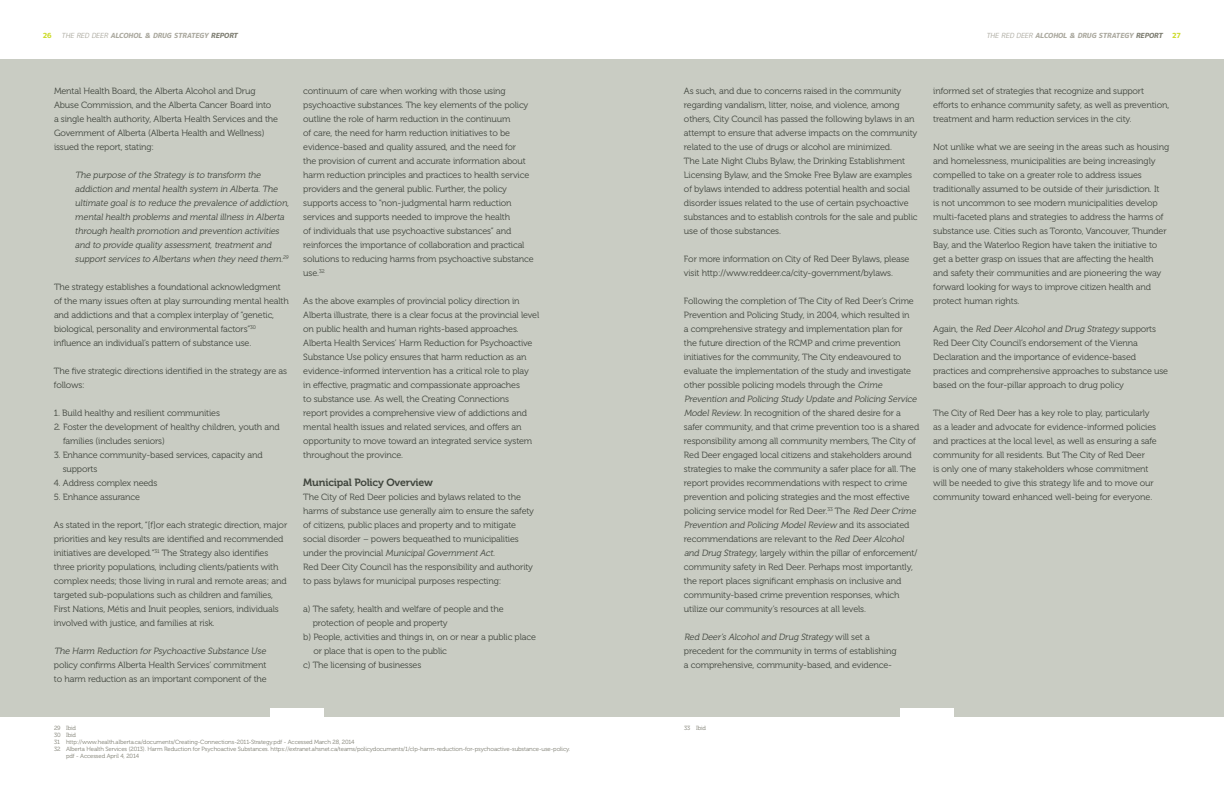
<style>
.page{position:relative;width:1224px;height:792px;background:#fff}
.page>*{position:absolute;margin:0;border:0;box-sizing:border-box;transform-origin:0 0}
.Body_Copy{font:10.5px "Museo 700";letter-spacing:-.015em;color:#40453d}
.Body_Copy-2{font:9px/14px "Museo 300";letter-spacing:-.015em;color:#40453d}
.Body_Copy-3{font:italic 9px/14px "Museo 300";color:#40453d}
.t1{font:italic 7px "mplus 1 c heavy";color:#aba99f}
.t2{font:7px "mplus 1 c heavy";color:#ccdb29}
.Subscript{font:6px/7px "Museo 300";letter-spacing:-.015em;color:#7e7e72}
.s1{font-family:"mplus 1 c regular"}
.s2{color:#7e7e72}
.s3{font-style:italic}
</style>
<div class="page">
<div style="left:0;top:59px;width:1224px;height:658px;background:#c9ccc3"></div>
<div style="left:271px;top:708px;width:53px;height:20px;background:#fff"></div>
<div style="left:901px;top:708px;width:53px;height:12px;background:#fff"></div>
<p class="t2" style="left:43px;top:32px;width:10px">26</p>
<p class="t1" style="left:61px;top:32px;width:180px"><span class="s1">THE RED DEER</span> ALCOHOL &amp; DRUG STRATEGY <span class="s2">REPORT</span></p>
<p class="t1" style="left:986px;top:32px;width:180px"><span class="s1">THE RED DEER</span> ALCOHOL &amp; DRUG STRATEGY <span class="s2">REPORT</span></p>
<p class="t2" style="left:1172px;top:32px;width:10px">27</p>
<p class="Body_Copy-2" style="left:54px;top:84px;width:226px">Mental Health Board, the Alberta Alcohol and Drug Abuse Commission, and the Alberta Cancer Board into a single health authority, Alberta Health Services and the Government of Alberta (Alberta Health and Wellness) issued the report, stating:</p>
<p class="Body_Copy-3" style="left:75px;top:168px;width:217px">The purpose ofthe Strategy is to transform the addiction and mentalhealth system in Alberta.The ultimate goalis to reduce the prevalence ofaddiction, mentalhealth problems and mentalillness in Alberta through health promotion and prevention activities and to provide quality assessment,treatmentand supportservices to Albertans when they need them.<sup>29</sup></p>
<p class="Body_Copy-2" style="left:54px;top:280px;width:236px">The strategy establishes a foundational acknowledgment of the many issues often at play surrounding mental health and addictions and that a complex interplay of “genetic, biological, personality and environmental factors”<sup>30 </sup>influence an individual’s pattern of substance use.</p>
<p class="Body_Copy-2" style="left:54px;top:364px;width:235px">The five strategic directions identified in the strategy are as follows:</p>
<p class="Body_Copy-2" style="left:54px;top:406px;width:168px">1. Build healthy and resilient communities</p>
<p class="Body_Copy-2" style="left:63px;top:420px;width:218px;text-indent:-9px">2. Foster the development of healthy children, youth and families (includes seniors)</p>
<p class="Body_Copy-2" style="left:63px;top:448px;width:201px;text-indent:-9px">3. Enhance community-based services, capacity and supports</p>
<p class="Body_Copy-2" style="left:54px;top:476px;width:105px">4. Address complex needs</p>
<p class="Body_Copy-2" style="left:54px;top:490px;width:88px">5. Enhance assurance</p>
<p class="Body_Copy-2" style="left:54px;top:518px;width:235px">As stated in the report, “[f]or each strategic direction, major priorities and key results are identified and recommended initiatives are developed.”<sup>31</sup> The Strategy also identifies three priority populations, including clients/patients with complex needs; those living in rural and remote areas; and targeted sub-populations such as children and families, First Nations, Métis and Inuit peoples, seniors, individuals involved with justice, and families at risk.</p>
<p class="Body_Copy-2" style="left:54px;top:644px;width:215px"><span class="s3">The Harm Reduction forPsychoactive Substance Use </span>policy confirms Alberta Health Services’ commitment to harm reduction as an important component of the</p>
<p class="Body_Copy-2" style="left:303px;top:84px;width:232px">continuum of care when working with those using psychoactive substances. The key elements of the policy outline the role of harm reduction in the continuum<br>of care, the need for harm reduction initiatives to be evidence-based and quality assured, and the need for<br>the provision of current and accurate information about harm reduction principles and practices to health service providers and the general public. Further, the policy supports access to “non-judgmental harm reduction services and supports needed to improve the health<br>of individuals that use psychoactive substances” and reinforces the importance of collaboration and practical solutions to reducing harms from psychoactive substance use.<sup>32</sup></p>
<p class="Body_Copy-2" style="left:303px;top:294px;width:238px">As the above examples of provincial policy direction in Alberta illustrate, there is a clear focus at the provincial level on public health and human rights-based approaches.<br>Alberta Health Services’ Harm Reduction for Psychoactive Substance Use policy ensures that harm reduction as an evidence-informed intervention has a critical role to play<br>in effective, pragmatic and compassionate approaches<br>to substance use. As well, the Creating Connections<br>report provides a comprehensive view of addictions and mental health issues and related services, and offers an opportunity to move toward an integrated service system throughout the province.</p>
<p class="Body_Copy" style="left:303px;top:476px;width:131px">Municipal Policy Overview</p>
<p class="Body_Copy-2" style="left:303px;top:490px;width:232px">The City of Red Deer policies and bylaws related to the harms of substance use generally aim to ensure the safety of citizens, public places and property and to mitigate social disorder – powers bequeathed to municipalities<br>u n d e r t h e p r o v i n c i a l <span class="s3">MunicipalGovernmentAct</span>.</p>
<p class="Body_Copy-2" style="left:303px;top:560px;width:231px">Red Deer City Council has the responsibility and authority to pass bylaws for municipal purposes respecting:</p>
<p class="Body_Copy-2" style="left:313px;top:602px;width:192px;text-indent:-9px">a) The safety, health and welfare of people and the protection of people and property</p>
<p class="Body_Copy-2" style="left:313px;top:630px;width:224px;text-indent:-10px">b) People, activities and things in, on or near a public place or place that is open to the public</p>
<p class="Body_Copy-2" style="left:303px;top:658px;width:120px">c) The licensing of businesses</p>
<p class="Subscript" style="left:54px;top:724px;width:24px">29 Ibid</p>
<p class="Subscript" style="left:54px;top:731px;width:24px">30 Ibid</p>
<p class="Subscript" style="left:54px;top:738px;width:302px">31 http://www.health.alberta.ca/documents/Creating-Connections-2011-Strategy.pdf - Accessed March 28, 2014</p>
<p class="Subscript" style="left:66px;top:745px;width:506px;text-indent:-12px">32 Alberta Health Services (2013). Harm Reduction for Psychoactive Substances. https://extranet.ahsnet.ca/teams/policydocuments/1/clp-harm-reduction-for-psychoactive-substance-use-policy. pdf - Accessed April 4, 2014</p>
<p class="Body_Copy-2" style="left:684px;top:84px;width:235px">As such, and due to concerns raised in the community regarding vandalism, litter, noise, and violence, among others, City Council has passed the following bylaws in an attempt to ensure that adverse impacts on the community related to the use of drugs or alcohol are minimized.<br>The Late Night Clubs Bylaw, the Drinking Establishment Licensing Bylaw, and the Smoke Free Bylaw are examples of bylaws intended to address potential health and social disorder issues related to the use of certain psychoactive substances and to establish controls for the sale and public use of those substances.</p>
<p class="Body_Copy-2" style="left:684px;top:252px;width:227px">For more information on City of Red Deer Bylaws, please visit http://www.reddeer.ca/city-government/bylaws.</p>
<p class="Body_Copy-2" style="left:684px;top:294px;width:237px">Following the completion of The City of Red Deer’s Crime Prevention and Policing Study, in 2004, which resulted in<br>a comprehensive strategy and implementation plan for<br>the future direction of the RCMP and crime prevention initiatives for the community, The City endeavoured to evaluate the implementation of the study and investigate other possible policing models through the <span class="s3">Crime Prevention and Policing Study Update and Policing Service ModelReview</span>. In recognition of the shared desire for a safer community, and that crime prevention too is a shared responsibility among all community members, The City of Red Deer engaged local citizens and stakeholders around strategies to make the community a safer place for all. The report provides recommendations with respect to crime prevention and policing strategies and the most effective policing service model for Red Deer.<sup>33</sup> The <span class="s3">Red DeerCrime Prevention and Policing ModelReview</span> a n d i t s a s s o c i a t e d recommendations are relevant to the <span class="s3">Red DeerAlcohol and Drug Strategy</span>, largely within the pillar of enforcement/ community safety in Red Deer. Perhaps most importantly, the report places significant emphasis on inclusive and community-based crime prevention responses, which utilize our community’s resources at all levels.</p>
<p class="Body_Copy-2" style="left:684px;top:630px;width:214px"><span class="s3">Red Deer’s Alcoholand Drug Strategy</span> w i l l s e t a precedent for the community in terms of establishing a comprehensive, community-based, and evidence-</p>
<p class="Body_Copy-2" style="left:933px;top:84px;width:238px">informed set of strategies that recognize and support efforts to enhance community safety, as well as prevention, treatment and harm reduction services in the city.</p>
<p class="Body_Copy-2" style="left:933px;top:140px;width:237px">Not unlike what we are seeing in the areas such as housing and homelessness, municipalities are being increasingly compelled to take on a greater role to address issues traditionally assumed to be outside of their jurisdiction. It<br>is not uncommon to see modern municipalities develop multi-faceted plans and strategies to address the harms of substance use. Cities such as Toronto, Vancouver, Thunder Bay, and the Waterloo Region have taken the initiative to get a better grasp on issues that are affecting the health and safety their communities and are pioneering the way forward looking for ways to improve citizen health and protect human rights.</p>
<p class="Body_Copy-2" style="left:933px;top:322px;width:236px">A g a i n , t h e <span class="s3">Red DeerAlcoholand Drug Strategy</span> s u p p o r t s Red Deer City Council’s endorsement of the Vienna Declaration and the importance of evidence-based practices and comprehensive approaches to substance use based on the four-pillar approach to drug policy</p>
<p class="Body_Copy-2" style="left:933px;top:406px;width:225px">The City of Red Deer has a key role to play, particularly as a leader and advocate for evidence-informed policies and practices at the local level, as well as ensuring a safe community for all residents. But The City of Red Deer<br>is only one of many stakeholders whose commitment will be needed to give this strategy life and to move our community toward enhanced well-being for everyone.</p>
<p class="Subscript" style="left:684px;top:724px;width:24px">33 Ibid</p>
</div>
